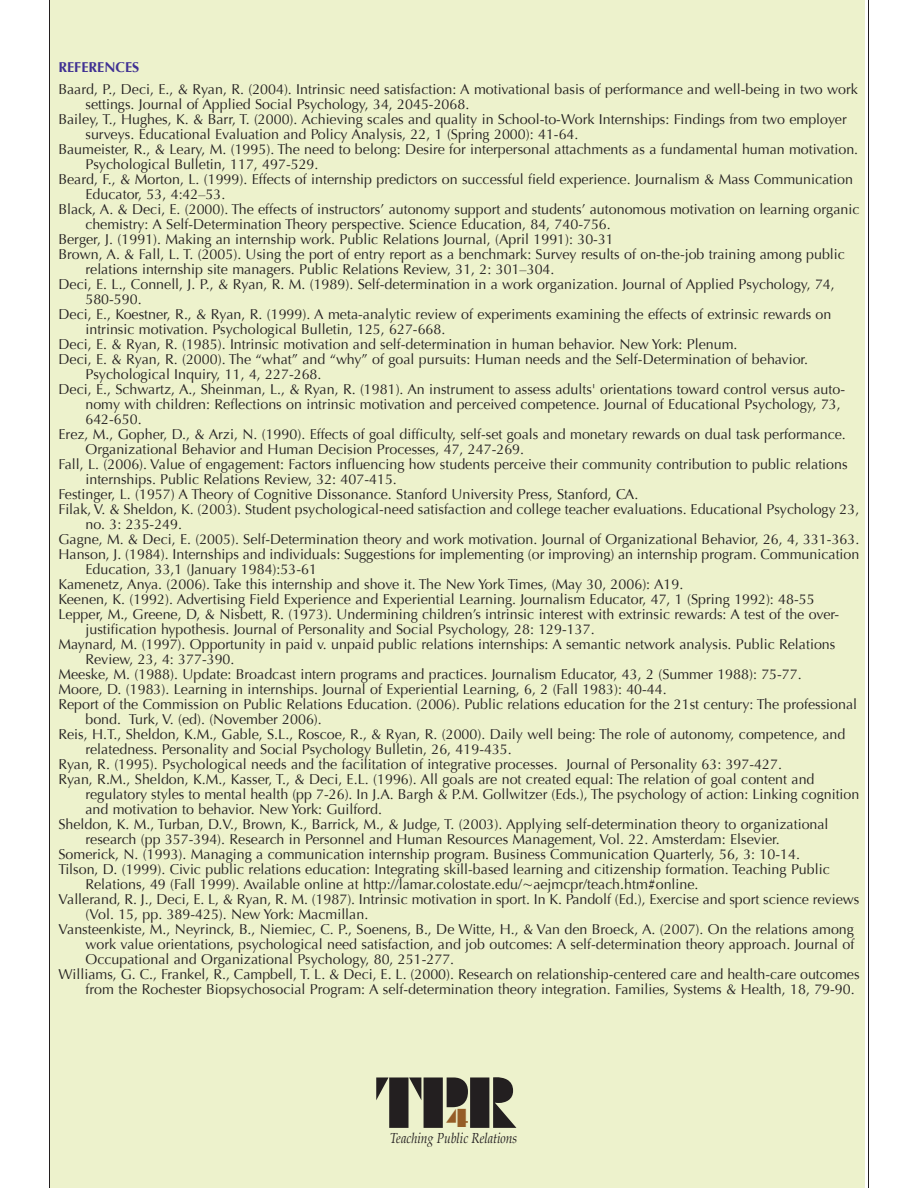
<style>
.page{position:relative;width:918px;height:1188px;background:#fff}
.page>*{position:absolute;margin:0;border:0;box-sizing:border-box;transform-origin:0 0}
.t1{font:72px "Block";color:#231f20;scale:.85 1}
.t2{font:27px "Block";color:#955d27}
.t3{font:14.25px "Optima";color:#231f20}
.t4{font:italic 14.25px "Palatino";color:#231f20;scale:.85 1}
.t5{font:700 14.25px "Optima";color:#403193}
.s1{font-family:"Lucida Sans Unicode"}
</style>
<div class="page">
<div style="left:50px;top:0;width:816px;height:1188px;background:#edf2cc"></div>
<hr style="left:49px;top:0;width:1px;height:1188px;background:#231f20">
<hr style="left:868px;top:0;width:1px;height:1188px;background:#231f20">
<p class="t5" style="left:58px;top:58px;width:82px">REFERENCES</p>
<p class="t3" style="left:58px;top:81px;width:801px">Baard, P., Deci, E., &amp; Ryan, R. (2004). Intrinsic need satisfaction: A motivational basis of performance and well-being in two work</p>
<p class="t3" style="left:85px;top:96px;width:385px">settings. Journal of Applied Social Psychology, 34, 2045-2068.</p>
<p class="t3" style="left:58px;top:111px;width:790px">Bailey, T., Hughes, K. &amp; Barr, T. (2000). Achieving scales and quality in School-to-Work Internships: Findings from two employer</p>
<p class="t3" style="left:85px;top:126px;width:495px">surveys. Educational Evaluation and Policy Analysis, 22, 1 (Spring 2000): 41-64.</p>
<p class="t3" style="left:58px;top:141px;width:801px">Baumeister, R., &amp; Leary, M. (1995). The need to belong: Desire for interpersonal attachments as a fundamental human motivation.</p>
<p class="t3" style="left:85px;top:156px;width:235px">Psychological Bulletin, 117, 497-529.</p>
<p class="t3" style="left:58px;top:171px;width:796px">Beard, F., &amp; Morton, L. (1999). Effects of internship predictors on successful field experience. Journalism &amp; Mass Communication</p>
<p class="t3" style="left:85px;top:186px;width:141px">Educator, 53, 4:42–53.</p>
<p class="t3" style="left:58px;top:201px;width:802px">Black, A. &amp; Deci, E. (2000). The effects of instructors’ autonomy support and students’ autonomous motivation on learning organic</p>
<p class="t3" style="left:85px;top:216px;width:527px">chemistry: A Self-Determination Theory perspective. Science Education, 84, 740-756.</p>
<p class="t3" style="left:58px;top:231px;width:557px">Berger, J. (1991). Making an internship work. Public Relations Journal, (April 1991): 30-31</p>
<p class="t3" style="left:58px;top:246px;width:788px">Brown, A. &amp; Fall, L. T. (2005). Using the port of entry report as a benchmark: Survey results of on-the-job training among public</p>
<p class="t3" style="left:85px;top:261px;width:471px">relations internship site managers. Public Relations Review, 31, 2: 301–304.</p>
<p class="t3" style="left:58px;top:276px;width:778px">Deci, E. L., Connell, J. P., &amp; Ryan, R. M. (1989). Self-determination in a work organization. Journal of Applied Psychology, 74,</p>
<p class="t3" style="left:85px;top:291px;width:58px">580-590.</p>
<p class="t3" style="left:58px;top:306px;width:775px">Deci, E., Koestner, R., &amp; Ryan, R. (1999). A meta-analytic review of experiments examining the effects of extrinsic rewards on</p>
<p class="t3" style="left:85px;top:321px;width:361px">intrinsic motivation. Psychological Bulletin, 125, 627-668.</p>
<p class="t3" style="left:58px;top:336px;width:681px">Deci, E. &amp; Ryan, R. (1985). Intrinsic motivation and self-determination in human behavior. New York: Plenum.</p>
<p class="t3" style="left:58px;top:351px;width:751px">Deci, E. &amp; Ryan, R. (2000). The “what” and “why” of goal pursuits: Human needs and the Self-Determination of behavior.</p>
<p class="t3" style="left:85px;top:366px;width:238px">Psychological Inquiry, 11, 4, 227-268.</p>
<p class="t3" style="left:58px;top:381px;width:788px">Deci, E., Schwartz, A., Sheinman, L., &amp; Ryan, R. (1981). An instrument to assess adults' orientations toward control versus auto-</p>
<p class="t3" style="left:85px;top:396px;width:757px">nomy with children: Reflections on intrinsic motivation and perceived competence. Journal of Educational Psychology, 73,</p>
<p class="t3" style="left:85px;top:411px;width:58px">642-650.</p>
<p class="t3" style="left:58px;top:426px;width:789px">Erez, M., Gopher, D., &amp; Arzi, N. (1990). Effects of goal difficulty, self-set goals and monetary rewards on dual task performance.</p>
<p class="t3" style="left:85px;top:441px;width:440px">Organizational Behavior and Human Decision Processes, 47, 247-269.</p>
<p class="t3" style="left:58px;top:456px;width:791px">Fall, L. (2006). Value of engagement: Factors influencing how students perceive their community contribution to public relations</p>
<p class="t3" style="left:85px;top:471px;width:313px">internships. Public Relations Review, 32: 407-415.</p>
<p class="t3" style="left:58px;top:486px;width:581px">Festinger, L. (1957) A Theory of Cognitive Dissonance. Stanford University Press, Stanford, CA.</p>
<p class="t3" style="left:58px;top:501px;width:802px">Filak, V. &amp; Sheldon, K. (2003). Student psychological-need satisfaction and college teacher evaluations. Educational Psychology 23,</p>
<p class="t3" style="left:85px;top:516px;width:98px">no. 3: 235-249.</p>
<p class="t3" style="left:58px;top:531px;width:802px">Gagne, M. &amp; Deci, E. (2005). Self-Determination theory and work motivation. Journal of Organizational Behavior, 26, 4, 331-363.</p>
<p class="t3" style="left:58px;top:546px;width:802px">Hanson, J. (1984). Internships and individuals: Suggestions for implementing (or improving) an internship program. Communication</p>
<p class="t3" style="left:85px;top:561px;width:233px">Education, 33,1 (January 1984):53-61</p>
<p class="t3" style="left:58px;top:576px;width:626px">Kamenetz, Anya. (2006). Take this internship and shove it. The New York Times, (May 30, 2006): A19.</p>
<p class="t3" style="left:58px;top:591px;width:758px">Keenen, K. (1992). Advertising Field Experience and Experiential Learning. Journalism Educator, 47, 1 (Spring 1992): 48-55</p>
<p class="t3" style="left:58px;top:606px;width:782px">Lepper, M., Greene, D, &amp; Nisbett, R. (1973). Undermining children’s intrinsic interest with extrinsic rewards: A test of the over-</p>
<p class="t3" style="left:85px;top:621px;width:511px">justification hypothesis. Journal of Personality and Social Psychology, 28: 129-137.</p>
<p class="t3" style="left:58px;top:636px;width:778px">Maynard, M. (1997). Opportunity in paid v. unpaid public relations internships: A semantic network analysis. Public Relations</p>
<p class="t3" style="left:85px;top:651px;width:151px">Review, 23, 4: 377-390.</p>
<p class="t3" style="left:58px;top:666px;width:745px">Meeske, M. (1988). Update: Broadcast intern programs and practices. Journalism Educator, 43, 2 (Summer 1988): 75-77.</p>
<p class="t3" style="left:58px;top:681px;width:610px">Moore, D. (1983). Learning in internships. Journal of Experiential Learning, 6, 2 (Fall 1983): 40-44.</p>
<p class="t3" style="left:58px;top:696px;width:800px">Report of the Commission on Public Relations Education. (2006). Public relations education for the 21st century: The professional</p>
<p class="t3" style="left:85px;top:711px;width:238px">bond. Turk, V. (ed). (November 2006).</p>
<p class="t3" style="left:58px;top:726px;width:788px">Reis, H.T., Sheldon, K.M., Gable, S.L., Roscoe, R., &amp; Ryan, R. (2000). Daily well being: The role of autonomy, competence, and</p>
<p class="t3" style="left:85px;top:741px;width:428px">relatedness. Personality and Social Psychology Bulletin, 26, 419-435.</p>
<p class="t3" style="left:58px;top:756px;width:725px">Ryan, R. (1995). Psychological needs and the facilitation of integrative processes. Journal of Personality 63: 397-427.</p>
<p class="t3" style="left:58px;top:771px;width:758px">Ryan, R.M., Sheldon, K.M., Kasser, T., &amp; Deci, E.L. (1996). All goals are not created equal: The relation of goal content and</p>
<p class="t3" style="left:85px;top:786px;width:775px">regulatory styles to mental health (pp 7-26). In J.A. Bargh &amp; P.M. Gollwitzer (Eds.), The psychology of action: Linking cognition</p>
<p class="t3" style="left:85px;top:801px;width:298px">and motivation to behavior. New York: Guilford.</p>
<p class="t3" style="left:58px;top:816px;width:772px">Sheldon, K. M., Turban, D.V., Brown, K., Barrick, M., &amp; Judge, T. (2003). Applying self-determination theory to organizational</p>
<p class="t3" style="left:85px;top:831px;width:696px">research (pp 357-394). Research in Personnel and Human Resources Management, Vol. 22. Amsterdam: Elsevier.</p>
<p class="t3" style="left:58px;top:846px;width:743px">Somerick, N. (1993). Managing a communication internship program. Business Communication Quarterly, 56, 3: 10-14.</p>
<p class="t3" style="left:58px;top:861px;width:773px">Tilson, D. (1999). Civic public relations education: Integrating skill-based learning and citizenship formation. Teaching Public</p>
<p class="t3" style="left:85px;top:876px;width:615px">Relations, 49 (Fall 1999). Available online at http://lamar.colostate.edu/<span class="s1">∼</span>aejmcpr/teach.htm#online.</p>
<p class="t3" style="left:58px;top:891px;width:803px">Vallerand, R. J., Deci, E. L, &amp; Ryan, R. M. (1987). Intrinsic motivation in sport. In K. Pandolf (Ed.), Exercise and sport science reviews</p>
<p class="t3" style="left:85px;top:906px;width:284px">(Vol. 15, pp. 389-425). New York: Macmillan.</p>
<p class="t3" style="left:59px;top:921px;width:797px">Vansteenkiste, M., Neyrinck, B., Niemiec, C. P., Soenens, B., De Witte, H., &amp; Van den Broeck, A. (2007). On the relations among</p>
<p class="t3" style="left:86px;top:936px;width:770px">work value orientations, psychological need satisfaction, and job outcomes: A self-determination theory approach. Journal of</p>
<p class="t3" style="left:86px;top:951px;width:370px">Occupational and Organizational Psychology, 80, 251-277.</p>
<p class="t3" style="left:59px;top:966px;width:803px">Williams, G. C., Frankel, R., Campbell, T. L. &amp; Deci, E. L. (2000). Research on relationship-centered care and health-care outcomes</p>
<p class="t3" style="left:86px;top:981px;width:771px">from the Rochester Biopsychosocial Program: A self-determination theory integration. Families, Systems &amp; Health, 18, 79-90.</p>
<h1 class="t1" style="left:376px;top:1068px;width:164px">TPR</h1>
<p class="t4" style="left:390px;top:1131px;width:151px">Teaching Public Relations</p>
<h2 class="t2" style="left:446px;top:1104px;width:23px">4</h2>
</div>
